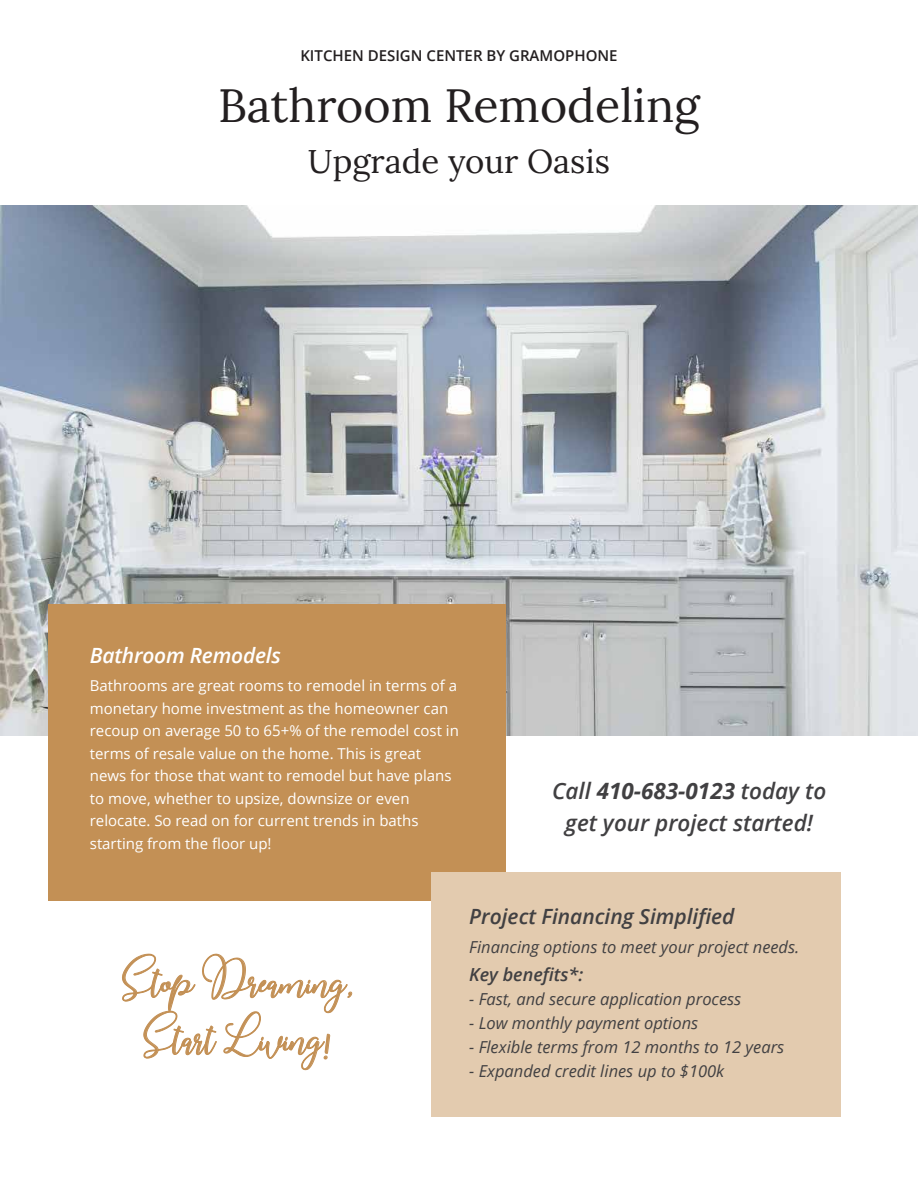
<style>
.page{position:relative;width:918px;height:1188px;background:#fff}
.page>*{position:absolute;margin:0;border:0;box-sizing:border-box;transform-origin:0 0}
.t1{font:49.5px/57px "Buttercup Script";letter-spacing:-.01em;color:#c39055;text-align:center}
.t2{font:46.5px "Lora";color:#231f20}
.t3{font:33px "Lora";color:#231f20}
.t4{font:italic 600 22.5px/31.5px "Open Sans";color:#414042;text-align:center}
.t5{font:italic 600 21px "Open Sans";color:#414042}
.t6{font:italic 600 21px "Open Sans";letter-spacing:-.01em;color:#fff}
.t7{font:italic 600 18px "Open Sans";color:#414042}
.t8{font:italic 16.5px "Open Sans";color:#414042}
.t9{font:15px/22.5px "Open Sans";color:#fff}
.t10{font:600 15px "Open Sans";color:#231f20}
.s1{font-weight:700}
</style>
<div class="page">
<img style="left:0;top:206px;width:918px;height:529px">
<div style="left:49px;top:604px;width:457px;height:297px;background:#c39055"></div>
<svg style="left:122px;top:953px;width:231px;height:118px"></svg>
<div style="left:431px;top:872px;width:410px;height:244px;background:#e3cbaf"></div>
<p class="t10" style="left:300px;top:45px;width:319px">KITCHEN DESIGN CENTER BY GRAMOPHONE</p>
<h2 class="t2" style="left:218px;top:70px;width:483px">Bathroom Remodeling</h2>
<h3 class="t3" style="left:308px;top:136px;width:304px">Upgrade your Oasis</h3>
<h3 class="t6" style="left:90px;top:641px;width:193px">Bathroom Remodels</h3>
<p class="t9" style="left:90px;top:674px;width:371px">Bathrooms are great rooms to remodel in terms of a monetary home investment as the homeowner can recoup on average 50 to 65+% of the remodel cost in terms of resale value on the home. This is great news for those that want to remodel but have plans to move, whether to upsize, downsize or even relocate. So read on for current trends in baths starting from the floor up!</p>
<h3 class="t4" style="left:552px;top:775px;width:276px">Call <span class="s1">410-683-0123</span> today to get your project started!</h3>
<h1 class="t1" style="left:123px;top:949px;width:232px">Stop Dreaming,<br>Start Living!</h1>
<h3 class="t5" style="left:469px;top:902px;width:267px">Project Financing Simplified</h3>
<p class="t8" style="left:469px;top:936px;width:332px">Financing options to meet your project needs.</p>
<p class="t7" style="left:469px;top:962px;width:116px">Key benefits*:</p>
<p class="t8" style="left:469px;top:988px;width:274px">- Fast, and secure application process</p>
<p class="t8" style="left:469px;top:1012px;width:231px">- Low monthly payment options</p>
<p class="t8" style="left:469px;top:1036px;width:317px">- Flexible terms from 12 months to 12 years</p>
<p class="t8" style="left:469px;top:1060px;width:257px">- Expanded credit lines up to $100k</p>
</div>
